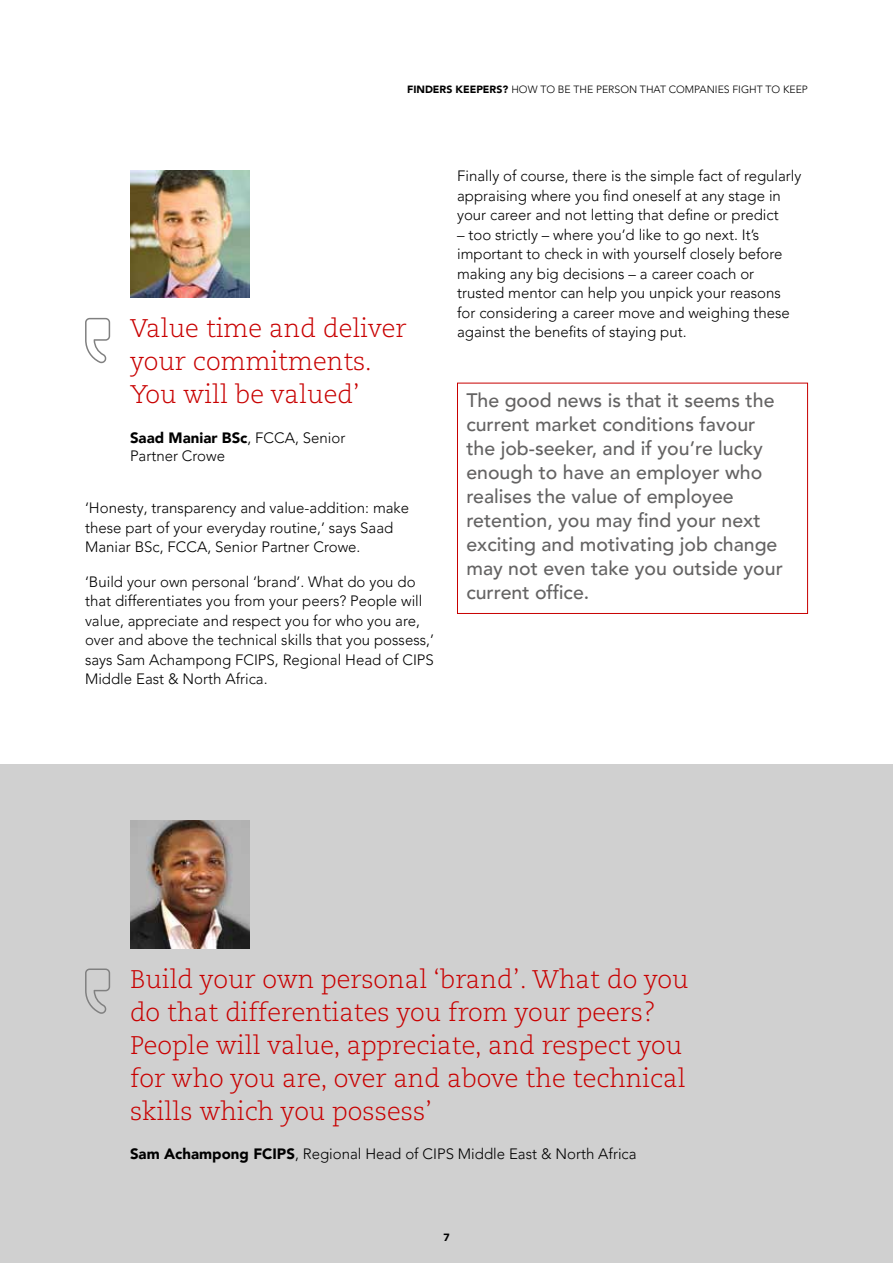
<style>
.page{position:relative;width:893px;height:1263px;background:#fff}
.page>*{position:absolute;margin:0;border:0;box-sizing:border-box;transform-origin:0 0}
.t1{font:300 25.5px/33px "Caecilia LT Pro 45";color:#c80000}
.t2{font:500 19.5px/24px "Avenir LT Pro";color:#646363}
.t3{font:300 15px/19.5px "Avenir LT Pro";color:#000}
.t4{font:300 10.5px "Avenir LT Pro";color:#000}
.t5{font:900 10.5px "Avenir LT Pro";color:#000}
.s1{font-weight:900}
</style>
<div class="page">
<div style="left:0;top:764px;width:893px;height:499px;background:#d0d0d0"></div>
<svg style="left:85px;top:318px;width:25px;height:45px"></svg>
<img style="left:131px;top:170px;width:119px;height:128px">
<svg style="left:85px;top:968px;width:25px;height:46px"></svg>
<img style="left:131px;top:821px;width:119px;height:127px">
<div style="left:457px;top:383px;width:351px;height:231px;border:1px solid #c80000"></div>
<p class="t4" style="left:407px;top:83px;width:402px"><span class="s1">FINDERS KEEPERS?</span> HOW TO BE THE PERSON THAT COMPANIES FIGHT TO KEEP</p>
<h1 class="t1" style="left:130px;top:312px;width:278px">Value time and deliver your commitments.<br>You will be valued’</h1>
<p class="t3" style="left:130px;top:429px;width:217px;line-height:18px"><span class="s1">Saad Maniar BSc</span>, FCCA, Senior<br>Partner Crowe</p>
<p class="t3" style="left:85px;top:498px;width:326px">‘Honesty, transparency and value-addition: make these part of your everyday routine,’ says Saad<br>Maniar BSc, FCCA, Senior Partner Crowe.</p>
<p class="t3" style="left:85px;top:572px;width:350px">‘Build your own personal ‘brand’. What do you do that differentiates you from your peers? People will value, appreciate and respect you for who you are, over and above the technical skills that you possess,’ says Sam Achampong FCIPS, Regional Head of CIPS Middle East &amp; North Africa.</p>
<p class="t3" style="left:457px;top:167px;width:346px">Finally of course, there is the simple fact of regularly appraising where you find oneself at any stage in your career and not letting that define or predict</p>
<p class="t3" style="left:457px;top:225px;width:334px">– too strictly – where you’d like to go next. It’s important to check in with yourself closely before making any big decisions – a career coach or trusted mentor can help you unpick your reasons for considering a career move and weighing these against the benefits of staying put.</p>
<p class="t2" style="left:466px;top:388px;width:318px">The good news is that it seems the current market conditions favour the job-seeker, and if you’re lucky enough to have an employer who realises the value of employee retention, you may find your next exciting and motivating job change may not even take you outside your current office.</p>
<h1 class="t1" style="left:130px;top:962px;width:560px">Build your own personal ‘brand’. What do you do that differentiates you from your peers?<br>People will value, appreciate, and respect you for who you are, over and above the technical skills which you possess’</h1>
<p class="t3" style="left:130px;top:1144px;width:508px"><span class="s1">Sam Achampong FCIPS</span>, Regional Head of CIPS Middle East &amp; North Africa</p>
<p class="t5" style="left:443px;top:1231px;width:8px">7</p>
</div>
